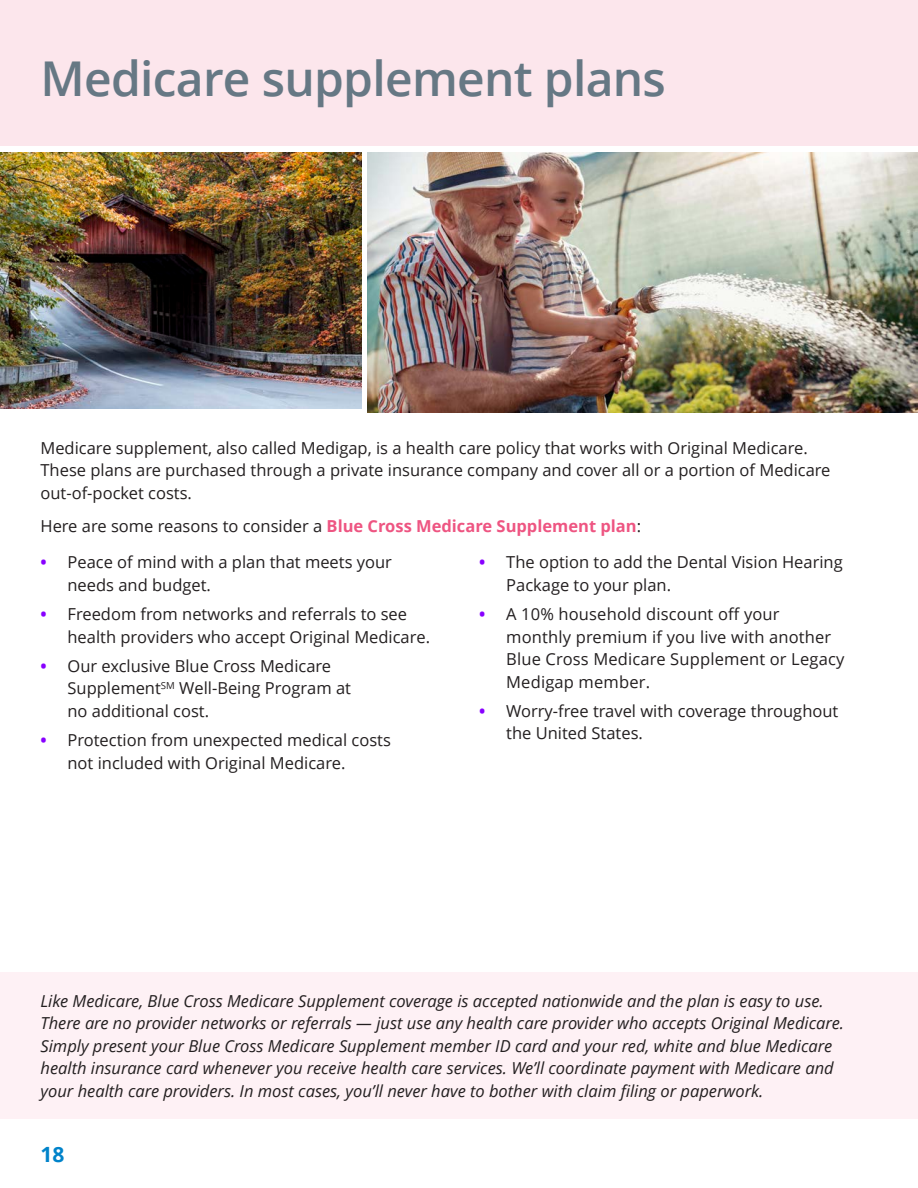
<style>
.page{position:relative;width:918px;height:1188px;background:#fff}
.page>*{position:absolute;margin:0;border:0;box-sizing:border-box;transform-origin:0 0}
.section_head{font:600 48px "Open Sans";letter-spacing:-.015em;color:#667884}
.t1{font:700 21px "Open Sans";color:#0083ca}
.body{font:16.5px/22.5px "Open Sans";color:#231f20}
.body-2{font:italic 16.5px/22.5px "Open Sans";color:#231f20}
.body-3{font:700 16.5px "Open Sans";color:#ee5582}
.s1{font-weight:400;color:#231f20}
.s2{font-weight:700;color:#80f}
</style>
<div class="page">
<div style="left:0;top:972px;width:918px;height:147px;background:#fef1f5"></div>
<img style="left:368px;top:153px;width:550px;height:260px">
<img style="left:0;top:153px;width:361px;height:256px">
<div style="left:0;top:0;width:918px;height:145px;background:#fce6ec"></div>
<p class="section_head" style="left:40px;top:46px;width:627px">Medicare supplement plans</p>
<p class="body" style="left:40px;top:436px;width:792px">Medicare supplement, also called Medigap, is a health care policy that works with Original Medicare.<br>These plans are purchased through a private insurance company and cover all or a portion of Medicare out-of-pocket costs.</p>
<p class="body-3" style="left:40px;top:514px;width:602px"><span class="s1">Here are some reasons to consider a</span> Blue Cross Medicare Supplement plan<span class="s1">:</span></p>
<p class="body" style="left:68px;top:551px;width:326px;text-indent:-27px"><span class="s2">•</span> Peace of mind with a plan that meets your needs and budget.</p>
<p class="body" style="left:68px;top:603px;width:364px;text-indent:-27px"><span class="s2">•</span> Freedom from networks and referrals to see health providers who accept Original Medicare.</p>
<p class="body" style="left:68px;top:654px;width:285px;text-indent:-27px"><span class="s2">•</span> Our exclusive Blue Cross Medicare<br>Supplement<sup>SM</sup> Well-Being Program at no additional cost.</p>
<p class="body" style="left:68px;top:729px;width:325px;text-indent:-27px"><span class="s2">•</span> Protection from unexpected medical costs not included with Original Medicare.</p>
<p class="body" style="left:506px;top:551px;width:338px;text-indent:-27px"><span class="s2">•</span> The option to add the Dental Vision Hearing<br>Package to your plan.</p>
<p class="body" style="left:506px;top:603px;width:340px;text-indent:-27px"><span class="s2">•</span> A 10% household discount off your monthly premium if you live with another Blue Cross Medicare Supplement or Legacy Medigap member.</p>
<p class="body" style="left:506px;top:699px;width:334px;text-indent:-27px"><span class="s2">•</span> Worry-free travel with coverage throughout the United States.</p>
<p class="body-2" style="left:41px;top:989px;width:805px">Like Medicare, Blue Cross Medicare Supplement coverage is accepted nationwide and the plan is easy to use.<br>There are no provider networks or referrals — just use any health care provider who accepts Original Medicare.<br>Simply present your Blue Cross Medicare Supplement member ID card and your red, white and blue Medicare health insurance card whenever you receive health care services. We’ll coordinate payment with Medicare and your health care providers. In most cases, you’ll never have to bother with claim filing or paperwork.</p>
<p class="t1" style="left:40px;top:1139px;width:25px">18</p>
</div>
